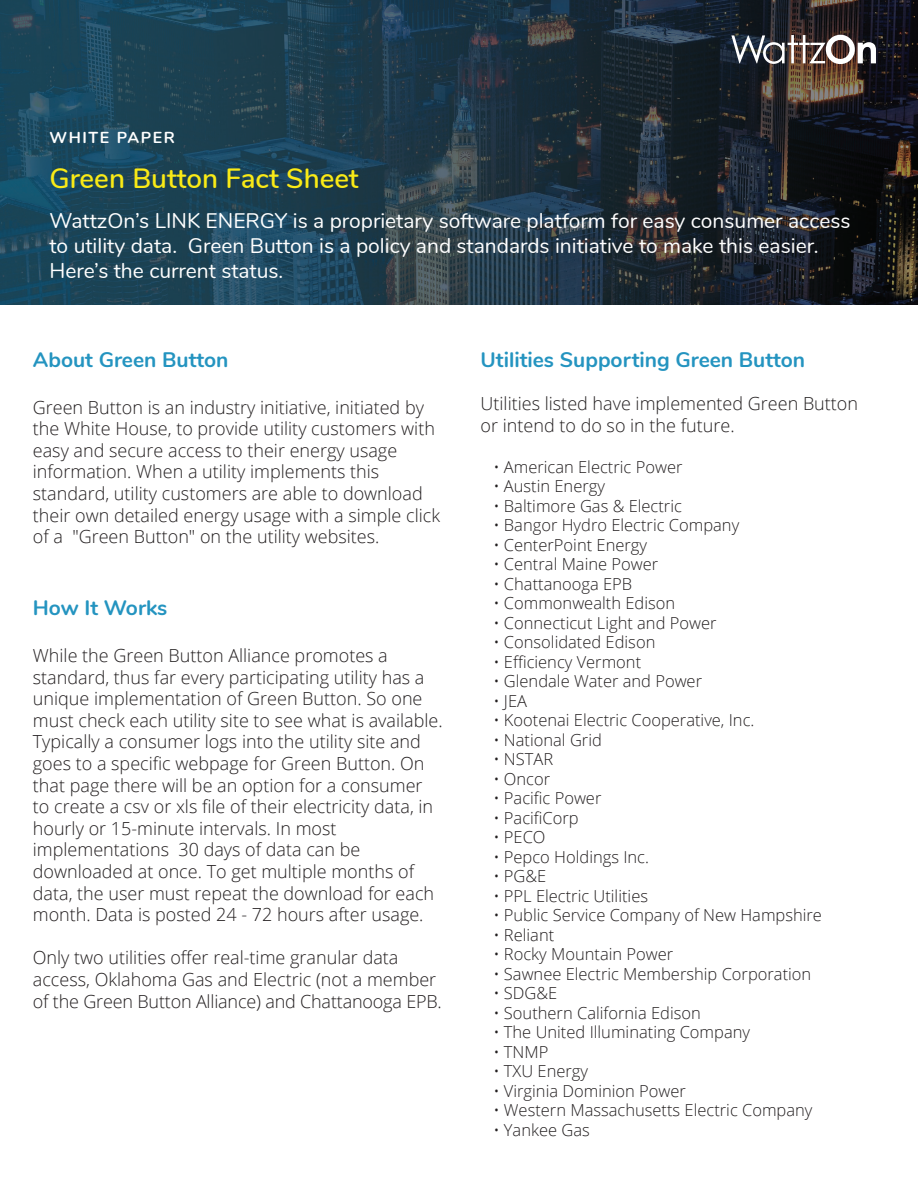
<style>
.page{position:relative;width:918px;height:1188px;background:#fff}
.page>*{position:absolute;margin:0;border:0;box-sizing:border-box;transform-origin:0 0}
.t1{font:600 27.75px "Nunito";color:#faea16}
.t2{font:21px/25.2px "Nunito";color:#fff}
.t3{font:700 21px "Nunito";color:#2494c0}
.t4{font:300 18px/21.6px "Open Sans";color:#231f20}
.t5{font:300 16.5px "Open Sans";color:#231f20}
.t6{font:700 15.9px "Nunito";letter-spacing:.1em;color:#fff}
</style>
<div class="page">
<img style="left:0;top:0;width:918px;height:305px">
<svg style="left:731px;top:35px;width:145px;height:29px"></svg>
<p class="t6" style="left:49px;top:125px;width:127px">WHITE PAPER</p>
<h1 class="t1" style="left:49px;top:158px;width:311px">Green Button Fact Sheet</h1>
<p class="t2" style="left:49px;top:206px;width:803px">WattzOn’s LINK ENERGY is a proprietary software platform for easy consumer access to utility data. Green Button is a policy and standards initiative to make this easier.<br>Here’s the current status.</p>
<p class="t3" style="left:33px;top:344px;width:197px">About Green Button</p>
<p class="t4" style="left:33px;top:396px;width:409px">Green Button is an industry initiative, initiated by the White House, to provide utility customers with easy and secure access to their energy usage information. When a utility implements this standard, utility customers are able to download their own detailed energy usage with a simple click of a "Green Button" on the utility websites.</p>
<p class="t3" style="left:33px;top:592px;width:136px">How It Works</p>
<p class="t4" style="left:33px;top:644px;width:411px">While the Green Button Alliance promotes a standard, thus far every participating utility has a unique implementation of Green Button. So one must check each utility site to see what is available.<br>Typically a consumer logs into the utility site and goes to a specific webpage for Green Button. On that page there will be an option for a consumer to create a csv or xls file of their electricity data, in hourly or 15-minute intervals. In most implementations 30 days of data can be downloaded at once. To get multiple months of data, the user must repeat the download for each month. Data is posted 24 - 72 hours after usage.</p>
<p class="t4" style="left:33px;top:947px;width:410px">Only two utilities offer real-time granular data access, Oklahoma Gas and Electric (not a member of the Green Button Alliance) and Chattanooga EPB.</p>
<p class="t3" style="left:481px;top:344px;width:326px">Utilities Supporting Green Button</p>
<p class="t4" style="left:481px;top:392px;width:379px">Utilities listed have implemented Green Button or intend to do so in the future.</p>
<p class="t5" style="left:493px;top:455px;width:191px">• American Electric Power</p>
<p class="t5" style="left:493px;top:475px;width:113px">• Austin Energy</p>
<p class="t5" style="left:493px;top:494px;width:190px">• Baltimore Gas &amp; Electric</p>
<p class="t5" style="left:493px;top:514px;width:247px">• Bangor Hydro Electric Company</p>
<p class="t5" style="left:493px;top:533px;width:155px">• CenterPoint Energy</p>
<p class="t5" style="left:493px;top:553px;width:166px">• Central Maine Power</p>
<p class="t5" style="left:493px;top:572px;width:140px">• Chattanooga EPB</p>
<p class="t5" style="left:493px;top:592px;width:183px">• Commonwealth Edison</p>
<p class="t5" style="left:493px;top:612px;width:225px">• Connecticut Light and Power</p>
<p class="t5" style="left:493px;top:631px;width:163px">• Consolidated Edison</p>
<p class="t5" style="left:493px;top:651px;width:149px">• Efficiency Vermont</p>
<p class="t5" style="left:493px;top:670px;width:210px">• Glendale Water and Power</p>
<p class="t5" style="left:493px;top:690px;width:35px">• JEA</p>
<p class="t5" style="left:493px;top:709px;width:263px">• Kootenai Electric Cooperative, Inc.</p>
<p class="t5" style="left:493px;top:729px;width:110px">• National Grid</p>
<p class="t5" style="left:493px;top:748px;width:61px">• NSTAR</p>
<p class="t5" style="left:493px;top:768px;width:58px">• Oncor</p>
<p class="t5" style="left:493px;top:787px;width:109px">• Pacific Power</p>
<p class="t5" style="left:493px;top:807px;width:87px">• PacifiCorp</p>
<p class="t5" style="left:493px;top:826px;width:54px">• PECO</p>
<p class="t5" style="left:493px;top:846px;width:157px">• Pepco Holdings Inc.</p>
<p class="t5" style="left:493px;top:865px;width:54px">• PG&amp;E</p>
<p class="t5" style="left:493px;top:885px;width:156px">• PPL Electric Utilities</p>
<p class="t5" style="left:493px;top:904px;width:330px">• Public Service Company of New Hampshire</p>
<p class="t5" style="left:493px;top:924px;width:62px">• Reliant</p>
<p class="t5" style="left:493px;top:943px;width:181px">• Rocky Mountain Power</p>
<p class="t5" style="left:493px;top:963px;width:319px">• Sawnee Electric Membership Corporation</p>
<p class="t5" style="left:493px;top:982px;width:65px">• SDG&amp;E</p>
<p class="t5" style="left:493px;top:1002px;width:209px">• Southern California Edison</p>
<p class="t5" style="left:493px;top:1021px;width:258px">• The United Illuminating Company</p>
<p class="t5" style="left:493px;top:1041px;width:56px">• TNMP</p>
<p class="t5" style="left:493px;top:1060px;width:96px">• TXU Energy</p>
<p class="t5" style="left:493px;top:1080px;width:194px">• Virginia Dominion Power</p>
<p class="t5" style="left:493px;top:1099px;width:321px">• Western Massachusetts Electric Company</p>
<p class="t5" style="left:493px;top:1119px;width:98px">• Yankee Gas</p>
</div>
